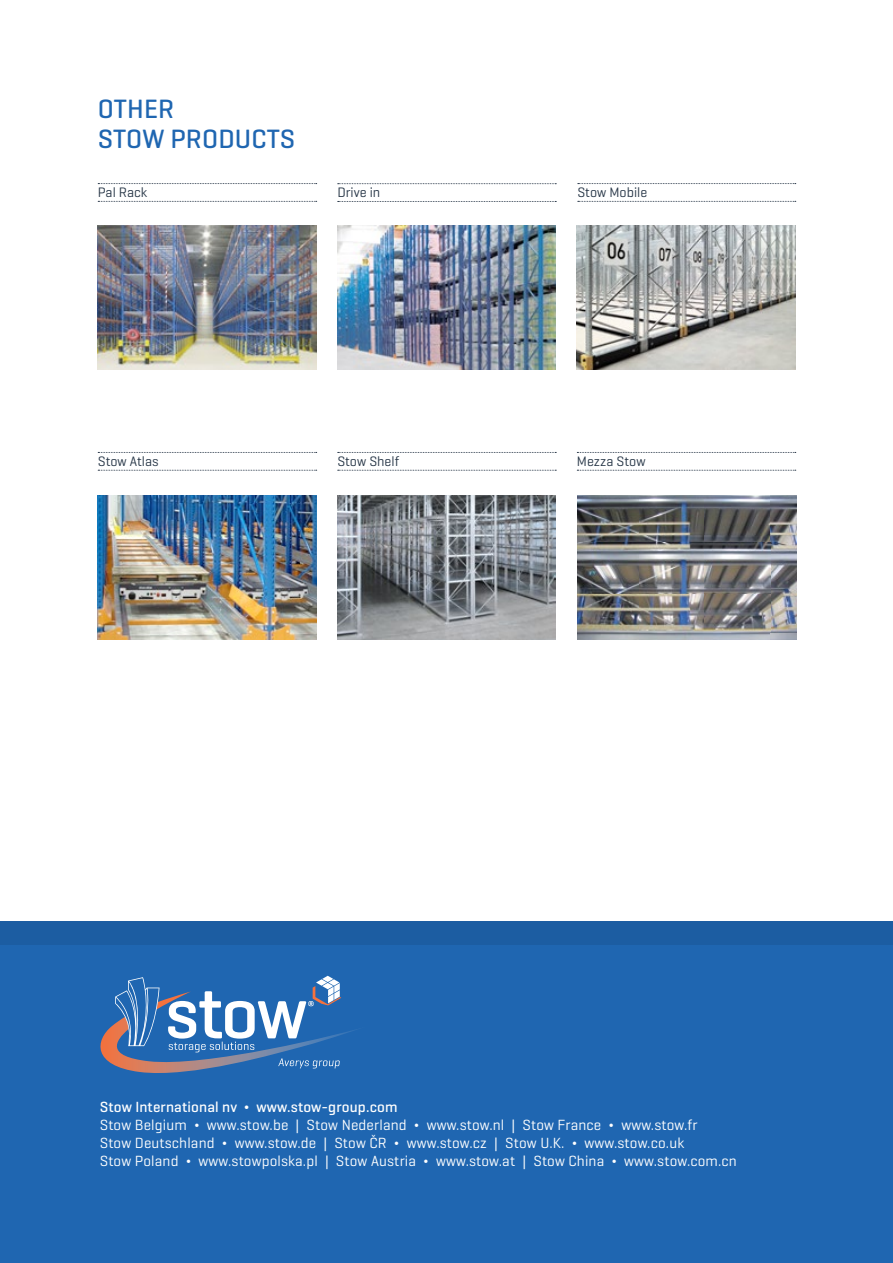
<style>
.page{position:relative;width:893px;height:1263px;background:#fff}
.page>*{position:absolute;margin:0;border:0;box-sizing:border-box;transform-origin:0 0}
.t1{font:500 27px/30px "Geogrotesque";letter-spacing:.005em;color:#1f66b1}
.t2{font:15px/18px "Geogrotesque";letter-spacing:.01em;color:#fff}
.t3{font:500 15px "Geogrotesque";color:#fff}
.t4{font:13.95px "Geogrotesque";color:#273647}
</style>
<div class="page">
<svg style="left:338px;top:452px;width:218px;height:1px"></svg>
<svg style="left:338px;top:470px;width:218px;height:1px"></svg>
<svg style="left:577px;top:452px;width:219px;height:1px"></svg>
<svg style="left:577px;top:470px;width:219px;height:1px"></svg>
<img style="left:337px;top:496px;width:219px;height:144px">
<svg style="left:98px;top:452px;width:219px;height:1px"></svg>
<svg style="left:98px;top:470px;width:219px;height:1px"></svg>
<svg style="left:98px;top:183px;width:219px;height:1px"></svg>
<svg style="left:98px;top:201px;width:219px;height:1px"></svg>
<img style="left:98px;top:225px;width:218px;height:144px">
<svg style="left:338px;top:183px;width:218px;height:1px"></svg>
<svg style="left:338px;top:201px;width:218px;height:1px"></svg>
<img style="left:577px;top:225px;width:218px;height:144px">
<svg style="left:578px;top:183px;width:218px;height:1px"></svg>
<svg style="left:578px;top:201px;width:218px;height:1px"></svg>
<div style="left:0;top:933px;width:893px;height:330px;background:#1f66b1"></div>
<div style="left:0;top:921px;width:893px;height:23px;background:#1c5da2"></div>
<svg style="left:100px;top:976px;width:257px;height:97px"></svg>
<img style="left:337px;top:225px;width:219px;height:144px">
<img style="left:98px;top:496px;width:218px;height:144px">
<img style="left:577px;top:495px;width:219px;height:144px">
<h1 class="t1" style="left:98px;top:93px;width:199px">other<br>stow products</h1>
<p class="t4" style="left:98px;top:183px;width:51px">Pal Rack</p>
<p class="t4" style="left:337px;top:183px;width:44px">Drive in</p>
<p class="t4" style="left:577px;top:183px;width:71px">Stow Mobile</p>
<p class="t4" style="left:98px;top:452px;width:62px">Stow Atlas</p>
<p class="t4" style="left:337px;top:452px;width:63px">Stow Shelf</p>
<p class="t4" style="left:577px;top:452px;width:70px">Mezza Stow</p>
<p class="t3" style="left:100px;top:1097px;width:299px">Stow International nv ¬ www.stow-group.com</p>
<p class="t2" style="left:100px;top:1115px;width:639px">Stow Belgium ¬ www.stow.be | Stow Nederland ¬ www.stow.nl | Stow France ¬ www.stow.fr<br>Stow Deutschland ¬ www.stow.de | Stow ČR ¬ www.stow.cz | Stow U.K. ¬ www.stow.co.uk<br>Stow Poland ¬ www.stowpolska.pl | Stow Austria ¬ www.stow.at | Stow China ¬ www.stow.com.cn</p>
</div>
